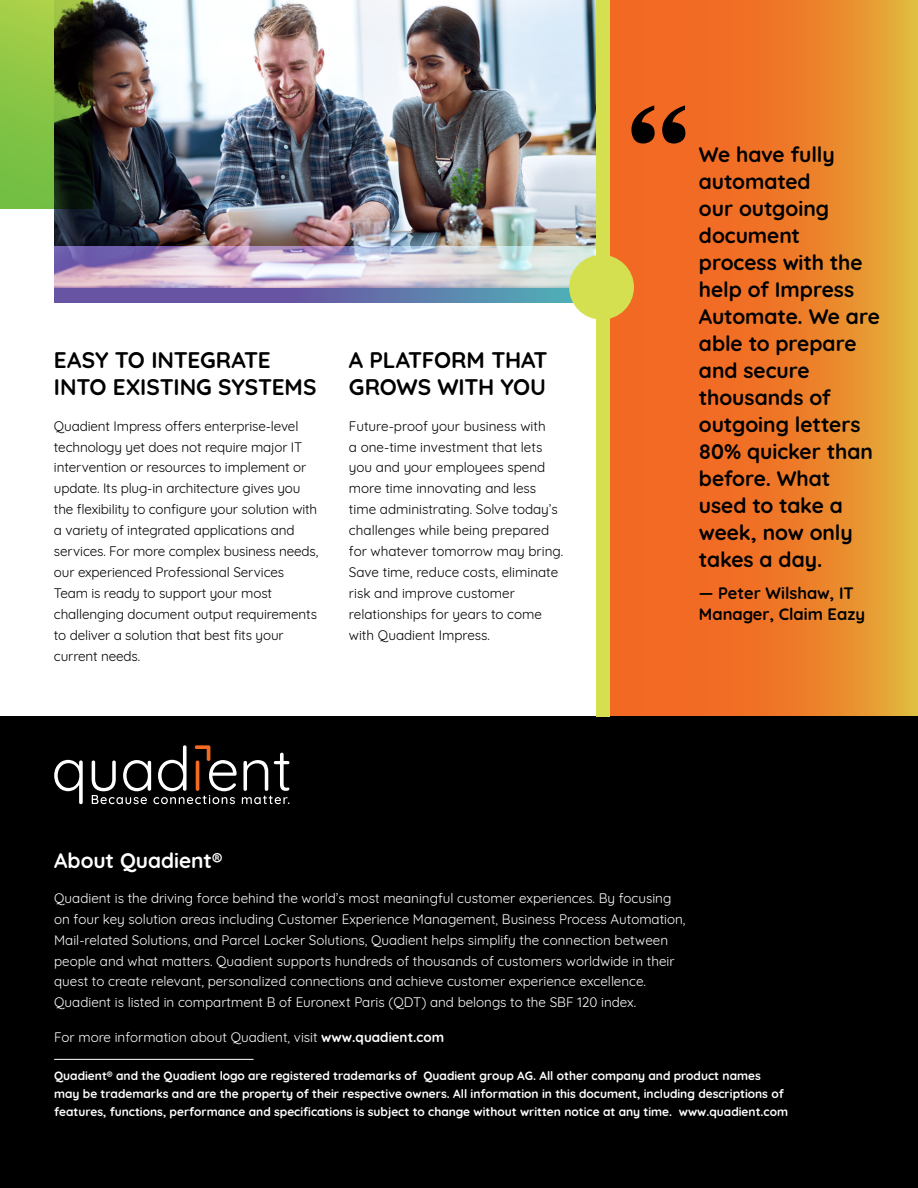
<style>
.page{position:relative;width:918px;height:1188px;background:#fff}
.page>*{position:absolute;margin:0;border:0;box-sizing:border-box;transform-origin:0 0}
.sub-head{font:700 22.5px/27px "Quicksand";letter-spacing:-.005em;color:#000}
.Quotes-bold_14pt{font:700 21px/27px "Quicksand";letter-spacing:-.005em;color:#000}
.t1{font:700 20.85px "Quicksand";color:#fff}
.quote-source{font:700 16.5px/21px "Quicksand";color:#000}
.t2{font:13.5px/20.9px "Quicksand";letter-spacing:-.01em;color:#000}
.t3{font:13.5px/20.9px "Quicksand";color:#fff}
.t4{font:700 12px/18px "Quicksand";color:#fff}
.s1{font-weight:700}
</style>
<div class="page">
<svg style="left:610px;top:0;width:308px;height:717px;background:#ec7e2a"></svg>
<img style="left:54px;top:0;width:542px;height:246px">
<div style="left:0;top:717px;width:918px;height:471px;background:#000"></div>
<hr style="left:54px;top:1059px;width:200px;height:1px;background:#fff">
<svg style="left:54px;top:760px;width:29px;height:44px"></svg>
<svg style="left:92px;top:745px;width:197px;height:59px"></svg>
<svg style="left:0;top:0;width:93px;height:208px;background:#5c822e"></svg>
<svg style="left:54px;top:246px;width:542px;height:57px;background:#b1acca"></svg>
<div style="left:596px;top:0;width:14px;height:717px;background:#d5e050"></div>
<div style="left:569px;top:255px;width:65px;height:65px;background:#d5e050;border-radius:50%"></div>
<svg style="left:631px;top:105px;width:54px;height:39px;background:#763311"></svg>
<p class="sub-head" style="left:54px;top:344px;width:264px">EASY TO INTEGRATE<br>INTO EXISTING SYSTEMS</p>
<p class="t2" style="left:54px;top:414px;width:266px">Quadient Impress offers enterprise-level technology yet does not require major IT intervention or resources to implement or update. Its plug-in architecture gives you the flexibility to configure your solution with a variety of integrated applications and services. For more complex business needs, our experienced Professional Services Team is ready to support your most challenging document output requirements to deliver a solution that best fits your current needs.</p>
<p class="sub-head" style="left:349px;top:344px;width:200px">A PLATFORM THAT<br>GROWS WITH YOU</p>
<p class="t2" style="left:349px;top:414px;width:216px">Future-proof your business with<br>a one-time investment that lets you and your employees spend more time innovating and less time administrating. Solve today’s challenges while being prepared for whatever tomorrow may bring.<br>Save time, reduce costs, eliminate risk and improve customer relationships for years to come with Quadient Impress.</p>
<p class="Quotes-bold_14pt" style="left:699px;top:140px;width:182px">We have fully automated<br>our outgoing document process with the help of Impress<br>Automate. We are able to prepare and secure thousands of outgoing letters<br>80% quicker than before. What used to take a week, now only takes a day.</p>
<p class="quote-source" style="left:699px;top:581px;width:168px">— Peter Wilshaw, IT<br>Manager, Claim Eazy</p>
<p class="t1" style="left:54px;top:844px;width:170px">About Quadient®</p>
<p class="t3" style="left:54px;top:886px;width:633px">Quadient is the driving force behind the world’s most meaningful customer experiences. By focusing on four key solution areas including Customer Experience Management, Business Process Automation, Mail-related Solutions, and Parcel Locker Solutions, Quadient helps simplify the connection between people and what matters. Quadient supports hundreds of thousands of customers worldwide in their quest to create relevant, personalized connections and achieve customer experience excellence.<br>Quadient is listed in compartment B of Euronext Paris (QDT) and belongs to the SBF 120 index.</p>
<p class="t3" style="left:54px;top:1025px;width:391px">For more information about Quadient, visit <span class="s1">www.quadient.com</span></p>
<p class="t4" style="left:54px;top:1066px;width:735px">Quadient® and the Quadient logo are registered trademarks of Quadient group AG. All other company and product names may be trademarks and are the property of their respective owners. All information in this document, including descriptions of features, functions, performance and specifications is subject to change without written notice at any time. www.quadient.com</p>
</div>
